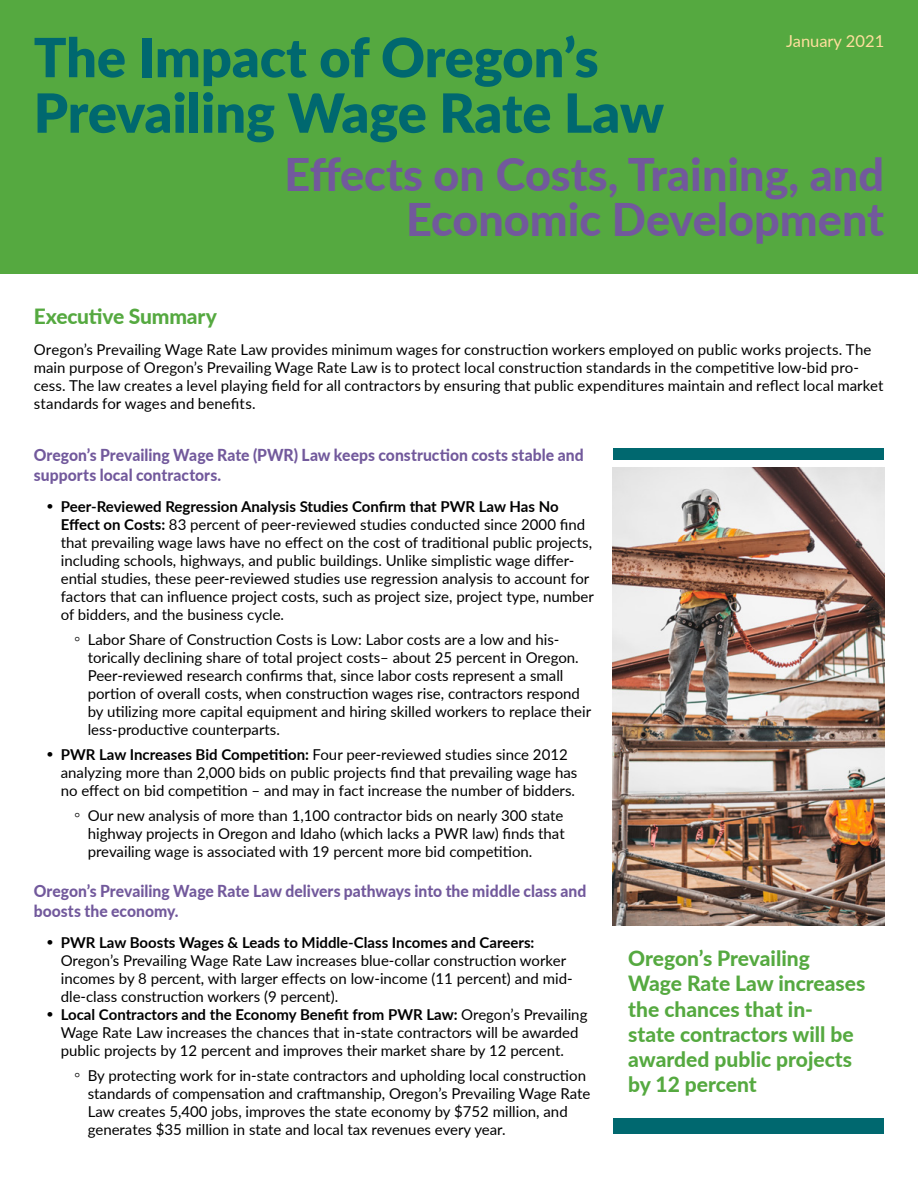
<style>
.page{position:relative;width:918px;height:1188px;background:#fff}
.page>*{position:absolute;margin:0;border:0;box-sizing:border-box;transform-origin:0 0}
.t1{font:900 54px/55.5px "Lato";letter-spacing:-.005em;color:#00686f}
.t2{font:800 45px/45px "Lato";color:#72599c;text-align:right}
.t3{font:800 21px/25.2px "Lato";color:#55a940}
.t4{font:800 16.5px/19.8px "Lato";letter-spacing:.005em;color:#72599c;scale:.95 1}
.t5{font:16.5px "Lato";color:#ffdf9d}
.t6{font:15px/18px "Lato";color:#000}
.s1{font-family:"Arial";font-weight:700;font-size:16.5px}
.s2{font-weight:700}
.s3{font-family:"Arial";font-size:18px}
</style>
<div class="page">
<div style="left:0;top:0;width:918px;height:273px;background:#55a940"></div>
<img style="left:613px;top:468px;width:271px;height:457px">
<div style="left:613px;top:1119px;width:271px;height:15px;background:#00686f"></div>
<div style="left:613px;top:448px;width:271px;height:12px;background:#00686f"></div>
<p class="t5" style="left:786px;top:29px;width:100px">January 2021</p>
<h1 class="t1" style="left:34px;top:27px;width:632px">The Impact of Oregon’s<br>Prevailing Wage Rate Law</h1>
<h2 class="t2" style="left:285px;top:150px;width:601px">Effects on Costs, Training, and<br>Economic Development</h2>
<h3 class="t3" style="left:34px;top:302px;width:185px">Executive Summary</h3>
<p class="t6" style="left:34px;top:340px;width:851px">Oregon’s Prevailing Wage Rate Law provides minimum wages for construction workers employed on public works projects. The main purpose of Oregon’s Prevailing Wage Rate Law is to protect local construction standards in the competitive low-bid pro&shy;cess. The law creates a level playing field for all contractors by ensuring that public expenditures maintain and reflect local market standards for wages and benefits.</p>
<p class="t4" style="left:34px;top:445px;width:580px">Oregon’s Prevailing Wage Rate (PWR) Law keeps construction costs stable and supports local contractors.</p>
<p class="t6" style="left:61px;top:497px;width:535px;text-indent:-14px"><span class="s1">•</span> <span class="s2">Peer-Reviewed Regression Analysis Studies Confirm that PWR Law Has No Effect on Costs:</span> 83 percent of peer-reviewed studies conducted since 2000 find that prevailing wage laws have no effect on the cost of traditional public projects, including schools, highways, and public buildings. Unlike simplistic wage differ&shy;ential studies, these peer-reviewed studies use regression analysis to account for factors that can influence project costs, such as project size, project type, number of bidders, and the business cycle.</p>
<p class="t6" style="left:88px;top:630px;width:505px;text-indent:-13px"><span class="s3">◦</span> Labor Share of Construction Costs is Low: Labor costs are a low and his&shy;torically declining share of total project costs– about 25 percent in Oregon.<br>Peer-reviewed research confirms that, since labor costs represent a small portion of overall costs, when construction wages rise, contractors respond by utilizing more capital equipment and hiring skilled workers to replace their less-productive counterparts.</p>
<p class="t6" style="left:61px;top:745px;width:518px;text-indent:-14px"><span class="s1">•</span> <span class="s2">PWR Law Increases Bid Competition:</span> Four peer-reviewed studies since 2012 analyzing more than 2,000 bids on public projects find that prevailing wage has no effect on bid competition – and may in fact increase the number of bidders.</p>
<p class="t6" style="left:88px;top:806px;width:478px;text-align:justify;text-indent:-13px"><span class="s3">◦</span> Our new analysis of more than 1,100 contractor bids on nearly 300 state highway projects in Oregon and Idaho (which lacks a PWR law) finds that prevailing wage is associated with 19 percent more bid competition.</p>
<p class="t4" style="left:34px;top:880px;width:583px">Oregon’s Prevailing Wage Rate Law delivers pathways into the middle class and boosts the economy.</p>
<p class="t6" style="left:61px;top:933px;width:513px;text-indent:-14px"><span class="s1">•</span> <span class="s2">PWR Law Boosts Wages &amp; Leads to Middle-Class Incomes and Careers:<br></span>Oregon’s Prevailing Wage Rate Law increases blue-collar construction worker incomes by 8 percent, with larger effects on low-income (11 percent) and mid&shy;dle-class construction workers (9 percent).</p>
<p class="t6" style="left:61px;top:1005px;width:528px;text-indent:-14px"><span class="s1">•</span> <span class="s2">Local Contractors and the Economy Benefit from PWR Law:</span> Oregon’s Prevailing<br>Wage Rate Law increases the chances that in-state contractors will be awarded public projects by 12 percent and improves their market share by 12 percent.</p>
<p class="t6" style="left:88px;top:1066px;width:504px;text-indent:-13px"><span class="s3">◦</span> By protecting work for in-state contractors and upholding local construction standards of compensation and craftmanship, Oregon’s Prevailing Wage Rate Law creates 5,400 jobs, improves the state economy by $752 million, and generates $35 million in state and local tax revenues every year.</p>
<h3 class="t3" style="left:628px;top:945px;width:239px">Oregon’s Prevailing<br>Wage Rate Law increases the chances that in-<br>state contractors will be awarded public projects by 12 percent</h3>
</div>
